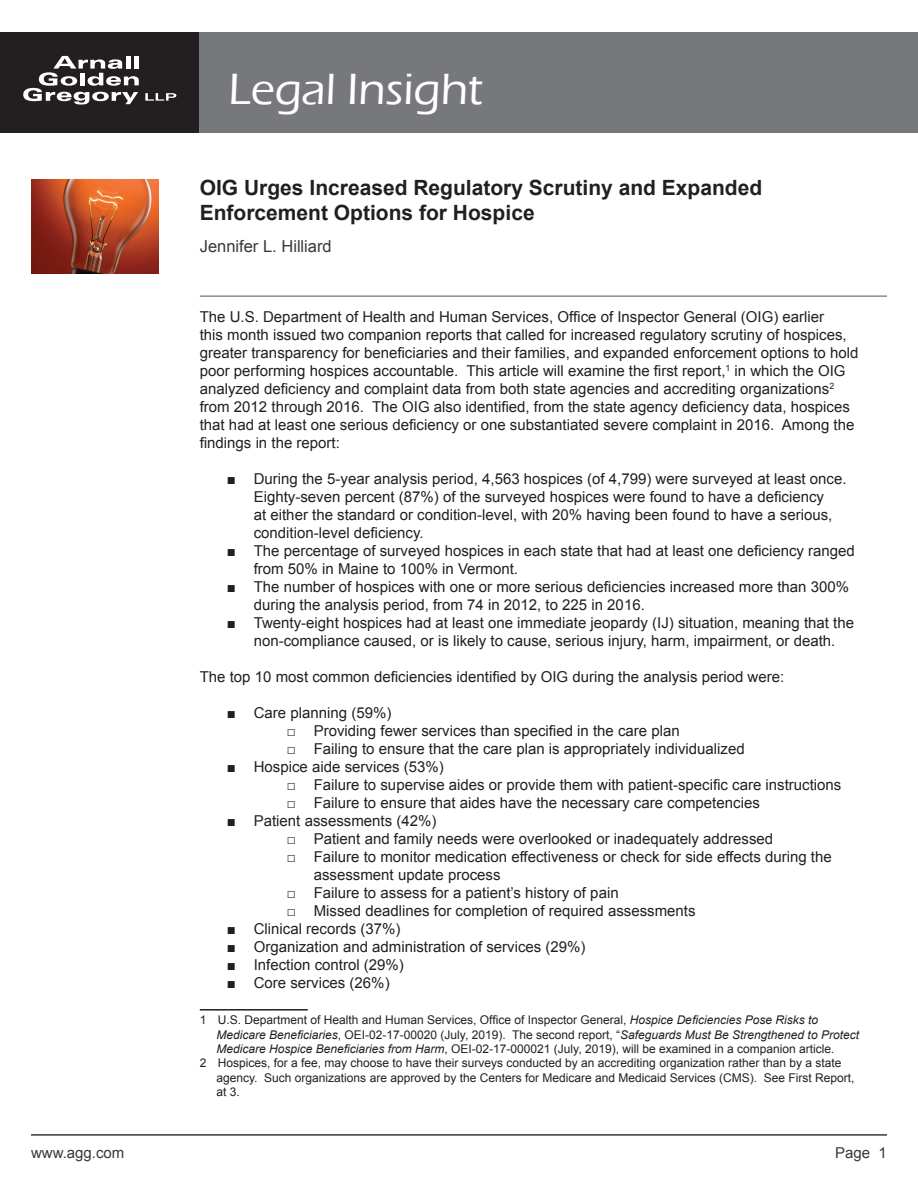
<style>
.page{position:relative;width:918px;height:1188px;background:#fff}
.page>*{position:absolute;margin:0;border:0;box-sizing:border-box;transform-origin:0 0}
.t1{font:500 45px "Eras ITC";color:#fff}
.t2{font:700 21px/25.2px "Arial";color:#231f20}
.t3{font:16.5px "Arial";color:#383839}
.t4{font:15px/18px "Arial";color:#231f20}
.t5{font:15px "Arial";color:#383839}
.t6{font:12px "Arial";color:#231f20}
.t7{font:italic 12px "Arial";color:#231f20}
.s1{font-style:italic}
.s2{font-style:normal}
</style>
<div class="page">
<div style="left:0;top:32px;width:200px;height:101px;background:#231f20"></div>
<svg style="left:23px;top:56px;width:116px;height:49px"></svg>
<svg style="left:145px;top:93px;width:31px;height:8px"></svg>
<div style="left:200px;top:32px;width:718px;height:101px;background:#76787b"></div>
<hr style="left:31px;top:1134px;width:856px;height:2px;background:#383839">
<img style="left:31px;top:180px;width:128px;height:94px">
<hr style="left:200px;top:296px;width:687px;height:1px;background:#535355">
<hr style="left:200px;top:1009px;width:108px;height:2px;background:#231f20">
<h1 class="t1" style="left:229px;top:64px;width:256px">Legal Insight</h1>
<h2 class="t2" style="left:200px;top:176px;width:564px">OIG Urges Increased Regulatory Scrutiny and Expanded<br>Enforcement Options for Hospice</h2>
<p class="t3" style="left:200px;top:235px;width:134px">Jennifer L. Hilliard</p>
<p class="t4" style="left:200px;top:308px;width:660px">The U.S. Department of Health and Human Services, Office of Inspector General (OIG) earlier<br>this month issued two companion reports that called for increased regulatory scrutiny of hospices, greater transparency for beneficiaries and their families, and expanded enforcement options to hold poor performing hospices accountable. This article will examine the first report,<sup>1</sup> in which the OIG analyzed deficiency and complaint data from both state agencies and accrediting organizations<sup>2 </sup>from 2012 through 2016. The OIG also identified, from the state agency deficiency data, hospices that had at least one serious deficiency or one substantiated severe complaint in 2016. Among the findings in the report:</p>
<p class="t4" style="left:254px;top:470px;width:594px;text-indent:-27px">■ During the 5-year analysis period, 4,563 hospices (of 4,799) were surveyed at least once.<br>Eighty-seven percent (87%) of the surveyed hospices were found to have a deficiency<br>at either the standard or condition-level, with 20% having been found to have a serious, condition-level deficiency.</p>
<p class="t4" style="left:254px;top:542px;width:603px;text-indent:-27px">■ The percentage of surveyed hospices in each state that had at least one deficiency ranged from 50% in Maine to 100% in Vermont.</p>
<p class="t4" style="left:254px;top:578px;width:597px;text-indent:-27px">■ The number of hospices with one or more serious deficiencies increased more than 300% during the analysis period, from 74 in 2012, to 225 in 2016.</p>
<p class="t4" style="left:227px;top:614px;width:629px;text-align:center">■ Twenty-eight hospices had at least one immediate jeopardy (IJ) situation, meaning that the non-compliance caused, or is likely to cause, serious injury, harm, impairment, or death.</p>
<p class="t4" style="left:200px;top:668px;width:586px">The top 10 most common deficiencies identified by OIG during the analysis period were:</p>
<p class="t4" style="left:227px;top:704px;width:166px">■ Care planning (59%)</p>
<p class="t4" style="left:287px;top:722px;width:394px">□ Providing fewer services than specified in the care plan</p>
<p class="t4" style="left:287px;top:740px;width:460px">□ Failing to ensure that the care plan is appropriately individualized</p>
<p class="t4" style="left:227px;top:758px;width:219px">■ Hospice aide services (53%)</p>
<p class="t4" style="left:287px;top:776px;width:556px">□ Failure to supervise aides or provide them with patient-specific care instructions</p>
<p class="t4" style="left:287px;top:794px;width:475px">□ Failure to ensure that aides have the necessary care competencies</p>
<p class="t4" style="left:227px;top:812px;width:211px">■ Patient assessments (42%)</p>
<p class="t4" style="left:287px;top:830px;width:488px">□ Patient and family needs were overlooked or inadequately addressed</p>
<p class="t4" style="left:314px;top:848px;width:520px;text-indent:-27px">□ Failure to monitor medication effectiveness or check for side effects during the assessment update process</p>
<p class="t4" style="left:287px;top:884px;width:333px">□ Failure to assess for a patient’s history of pain</p>
<p class="t4" style="left:287px;top:902px;width:410px">□ Missed deadlines for completion of required assessments</p>
<p class="t4" style="left:227px;top:920px;width:175px">■ Clinical records (37%)</p>
<p class="t4" style="left:227px;top:938px;width:360px">■ Organization and administration of services (29%)</p>
<p class="t4" style="left:227px;top:956px;width:179px">■ Infection control (29%)</p>
<p class="t4" style="left:227px;top:974px;width:164px">■ Core services (26%)</p>
<p class="t6" style="left:200px;top:1012px;width:620px">1 U.S. Department of Health and Human Services, Office of Inspector General, <span class="s1">Hospice Deficiencies Pose Risks to</span></p>
<p class="t7" style="left:216px;top:1027px;width:644px">Medicare Beneficiaries<span class="s2">, OEI-02-17-00020 (July, 2019). The second report, “</span>Safeguards Must Be Strengthened to Protect</p>
<p class="t6" style="left:216px;top:1041px;width:620px"><span class="s1">Medicare Hospice Beneficiaries from Harm</span>, OEI-02-17-000021 (July, 2019), will be examined in a companion article.</p>
<p class="t6" style="left:200px;top:1055px;width:643px">2 Hospices, for a fee, may choose to have their surveys conducted by an accrediting organization rather than by a state</p>
<p class="t6" style="left:216px;top:1070px;width:640px">agency. Such organizations are approved by the Centers for Medicare and Medicaid Services (CMS). See First Report,</p>
<p class="t6" style="left:216px;top:1084px;width:25px">at 3.</p>
<p class="t5" style="left:31px;top:1142px;width:95px">www.agg.com</p>
<p class="t5" style="left:835px;top:1142px;width:53px">Page 1</p>
</div>
